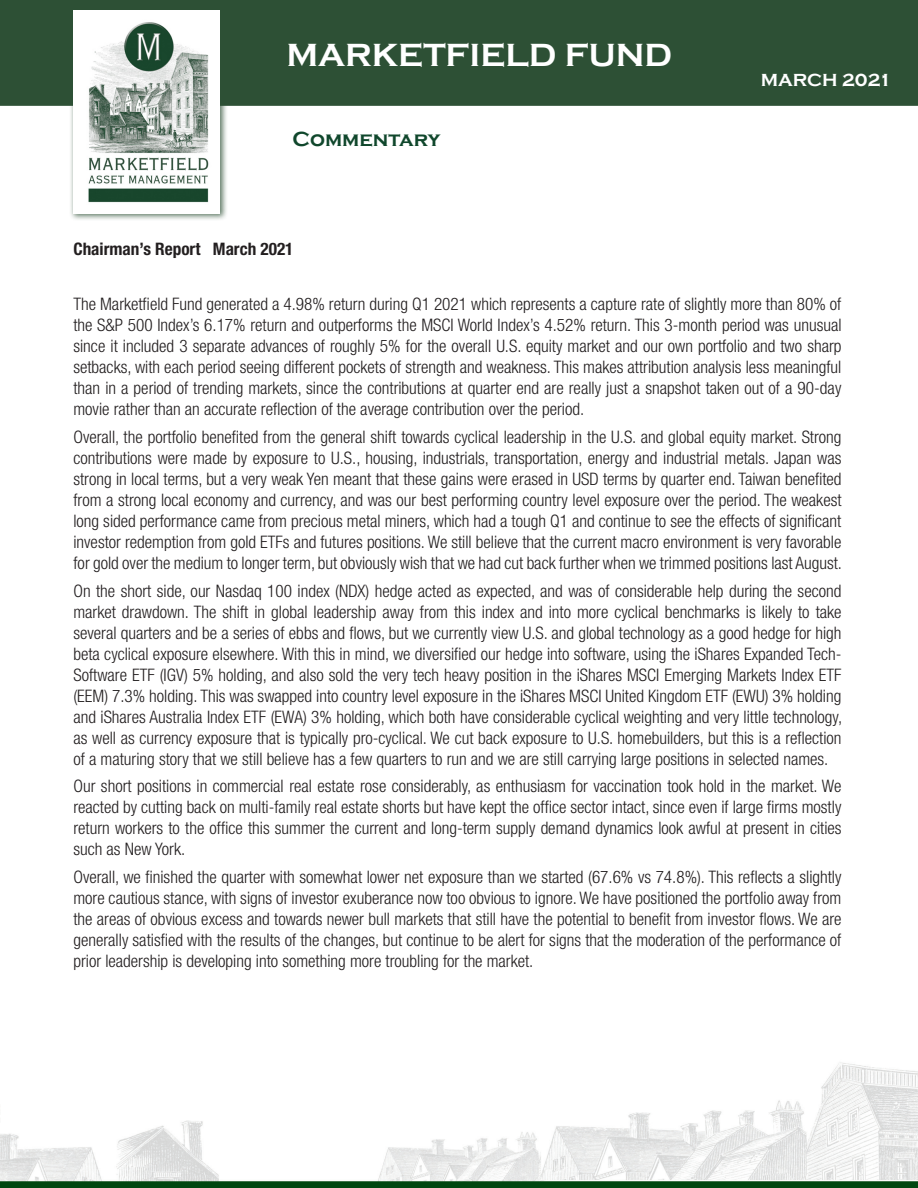
<style>
.page{position:relative;width:918px;height:1188px;background:#fff}
.page>*{position:absolute;margin:0;border:0;box-sizing:border-box;transform-origin:0 0}
.Date{font:700 33px "Copperplate Gothic";color:#fff}
.Heading_3{font:700 21px "Copperplate Gothic";color:#10472c}
.Date-2{font:700 18px "Copperplate Gothic";color:#fff}
.perf_disclosure{font:300 condensed 17.25px/21px "Helvetica Neue";color:#231f20;text-align:justify}
.perf_disclosure-2{font:700 condensed 17.25px "Helvetica Neue";color:#231f20}
</style>
<div class="page">
<img style="left:0;top:1062px;width:918px;height:126px">
<div style="left:0;top:0;width:918px;height:106px;background:#2d5035"></div>
<div style="left:70px;top:7px;width:158px;height:214px;background:#2d5035;opacity:.75"></div>
<div style="left:73px;top:11px;width:147px;height:203px;background:#fff"></div>
<img style="left:88px;top:22px;width:121px;height:181px">
<p class="Date" style="left:286px;top:37px;width:387px">MARKETFIELD FUND</p>
<p class="Heading_3" style="left:292px;top:128px;width:149px">Commentary</p>
<p class="Date-2" style="left:761px;top:70px;width:132px">MARCH 2021</p>
<p class="perf_disclosure-2" style="left:73px;top:238px;width:222px">Chairman’s Report March 2021</p>
<p class="perf_disclosure" style="left:73px;top:293px;width:770px">The Marketfield Fund generated a 4.98% return during Q1 2021 which represents a capture rate of slightly more than 80% of the S&amp;P 500 Index’s 6.17% return and outperforms the MSCI World Index’s 4.52% return. This 3-month period was unusual since it included 3 separate advances of roughly 5% for the overall U.S. equity market and our own portfolio and two sharp setbacks, with each period seeing different pockets of strength and weakness. This makes attribution analysis less meaningful than in a period of trending markets, since the contributions at quarter end are really just a snapshot taken out of a 90-day movie rather than an accurate reflection of the average contribution over the period.</p>
<p class="perf_disclosure" style="left:73px;top:426px;width:770px">Overall, the portfolio benefited from the general shift towards cyclical leadership in the U.S. and global equity market. Strong contributions were made by exposure to U.S., housing, industrials, transportation, energy and industrial metals. Japan was strong in local terms, but a very weak Yen meant that these gains were erased in USD terms by quarter end. Taiwan benefited from a strong local economy and currency, and was our best performing country level exposure over the period. The weakest long sided performance came from precious metal miners, which had a tough Q1 and continue to see the effects of significant investor redemption from gold ETFs and futures positions. We still believe that the current macro environment is very favorable for gold over the medium to longer term, but obviously wish that we had cut back further when we trimmed positions last August.</p>
<p class="perf_disclosure" style="left:73px;top:580px;width:770px">On the short side, our Nasdaq 100 index (NDX) hedge acted as expected, and was of considerable help during the second market drawdown. The shift in global leadership away from this index and into more cyclical benchmarks is likely to take several quarters and be a series of ebbs and flows, but we currently view U.S. and global technology as a good hedge for high beta cyclical exposure elsewhere. With this in mind, we diversified our hedge into software, using the iShares Expanded Tech-Software ETF (IGV) 5% holding, and also sold the very tech heavy position in the iShares MSCI Emerging Markets Index ETF (EEM) 7.3% holding. This was swapped into country level exposure in the iShares MSCI United Kingdom ETF (EWU) 3% holding and iShares Australia Index ETF (EWA) 3% holding, which both have considerable cyclical weighting and very little technology, as well as currency exposure that is typically pro-cyclical. We cut back exposure to U.S. homebuilders, but this is a reflection of a maturing story that we still believe has a few quarters to run and we are still carrying large positions in selected names.</p>
<p class="perf_disclosure" style="left:73px;top:776px;width:770px">Our short positions in commercial real estate rose considerably, as enthusiasm for vaccination took hold in the market. We reacted by cutting back on multi-family real estate shorts but have kept the office sector intact, since even if large firms mostly return workers to the office this summer the current and long-term supply demand dynamics look awful at present in cities such as New York.</p>
<p class="perf_disclosure" style="left:73px;top:866px;width:770px">Overall, we finished the quarter with somewhat lower net exposure than we started (67.6% vs 74.8%). This reflects a slightly more cautious stance, with signs of investor exuberance now too obvious to ignore. We have positioned the portfolio away from the areas of obvious excess and towards newer bull markets that still have the potential to benefit from investor flows. We are generally satisfied with the results of the changes, but continue to be alert for signs that the moderation of the performance of prior leadership is developing into something more troubling for the market.</p>
</div>
